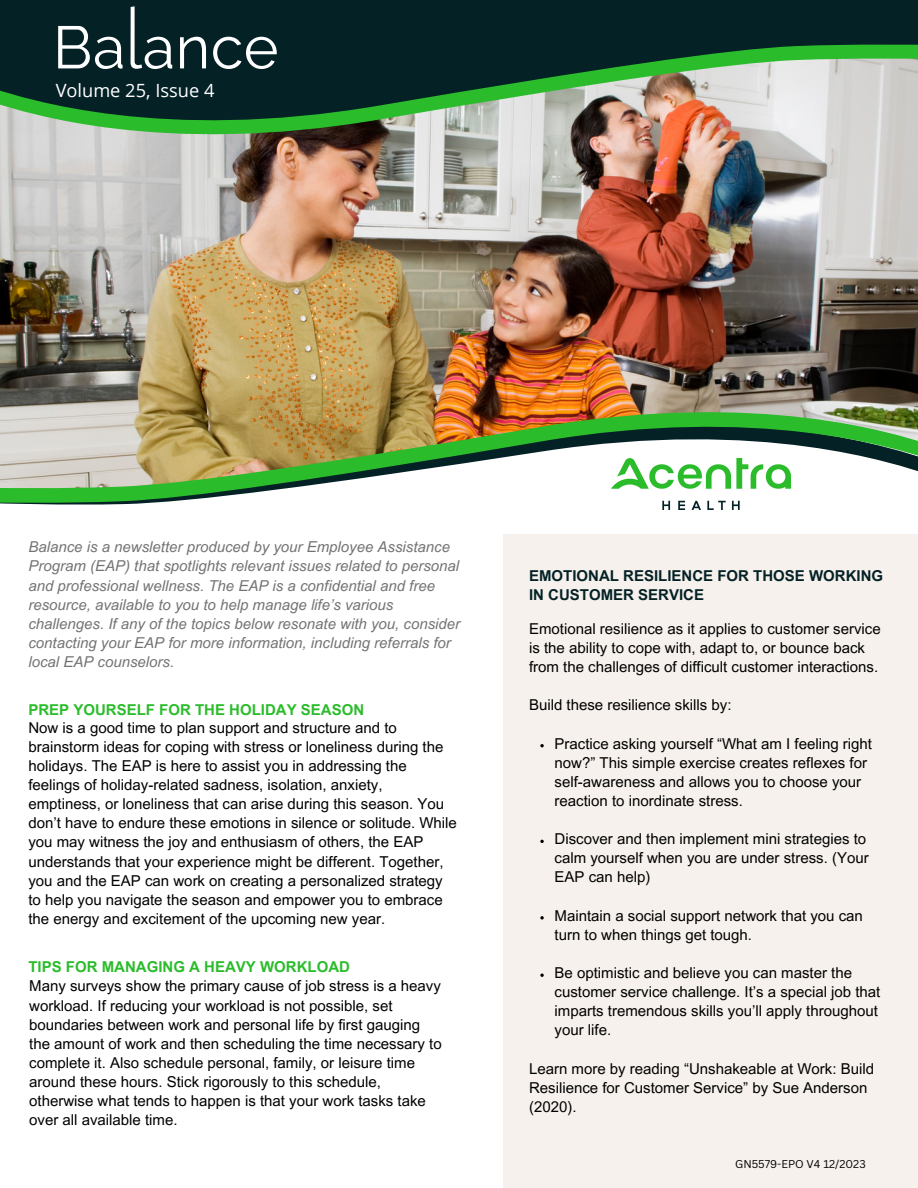
<style>
.page{position:relative;width:918px;height:1188px;background:#fff}
.page>*{position:absolute;margin:0;border:0;box-sizing:border-box;transform-origin:0 0}
.t1{font:18.3px "Open Sans";color:#fff}
.t2{font:15px/19.2px "Arial MT Pro";color:#000}
.t3{font:italic 15px/19.2px "Arial MT Pro";color:#737373}
.t4{font:700 15px "Arial MT Pro";color:#2bbc2b}
.t5{font:700 15px/19.2px "Arial MT Pro";color:#042126}
.t6{font:11.1px "Canva Sans";color:#000}
</style>
<div class="page">
<img style="left:0;top:134px;width:918px;height:278px">
<svg style="left:0;top:120px;width:918px;height:14px;background:#9bb089"></svg>
<svg style="left:0;top:0;width:918px;height:120px;background:#365549"></svg>
<img style="left:0;top:412px;width:918px;height:92px">
<div style="left:503px;top:534px;width:415px;height:654px;background:#f6f1ec"></div>
<svg style="left:58px;top:6px;width:219px;height:63px;background:#31494d"></svg>
<img style="left:612px;top:459px;width:179px;height:50px">
<svg style="left:540px;top:744px;width:4px;height:3px"></svg>
<svg style="left:540px;top:840px;width:4px;height:3px"></svg>
<svg style="left:540px;top:916px;width:4px;height:4px"></svg>
<svg style="left:540px;top:974px;width:4px;height:3px"></svg>
<p class="t1" style="left:56px;top:78px;width:160px">Volume 25, Issue 4</p>
<p class="t3" style="left:28px;top:539px;width:433px">Balance is a newsletter produced by your Employee Assistance Program (EAP) that spotlights relevant issues related to personal and professional wellness. The EAP is a confidential and free resource, available to you to help manage life’s various challenges. If any of the topics below resonate with you, consider contacting your EAP for more information, including referrals for local EAP counselors.</p>
<p class="t4" style="left:28px;top:704px;width:337px">PREP YOURSELF FOR THE HOLIDAY SEASON</p>
<p class="t2" style="left:28px;top:720px;width:430px">Now is a good time to plan support and structure and to brainstorm ideas for coping with stress or loneliness during the holidays. The EAP is here to assist you in addressing the feelings of holiday-related sadness, isolation, anxiety, emptiness, or loneliness that can arise during this season. You don’t have to endure these emotions in silence or solitude. While you may witness the joy and enthusiasm of others, the EAP understands that your experience might be different. Together, you and the EAP can work on creating a personalized strategy to help you navigate the season and empower you to embrace the energy and excitement of the upcoming new year.</p>
<p class="t4" style="left:28px;top:961px;width:323px">TIPS FOR MANAGING A HEAVY WORKLOAD</p>
<p class="t2" style="left:29px;top:978px;width:414px">Many surveys show the primary cause of job stress is a heavy workload. If reducing your workload is not possible, set boundaries between work and personal life by first gauging the amount of work and then scheduling the time necessary to complete it. Also schedule personal, family, or leisure time around these hours. Stick rigorously to this schedule, otherwise what tends to happen is that your work tasks take over all available time.</p>
<p class="t5" style="left:529px;top:568px;width:356px">EMOTIONAL RESILIENCE FOR THOSE WORKING<br>IN CUSTOMER SERVICE</p>
<p class="t2" style="left:529px;top:621px;width:353px">Emotional resilience as it applies to customer service is the ability to cope with, adapt to, or bounce back from the challenges of difficult customer interactions.</p>
<p class="t2" style="left:529px;top:697px;width:204px">Build these resilience skills by:</p>
<p class="t2" style="left:555px;top:736px;width:319px">Practice asking yourself “What am I feeling right now?” This simple exercise creates reflexes for self-awareness and allows you to choose your reaction to inordinate stress.</p>
<p class="t2" style="left:555px;top:831px;width:316px">Discover and then implement mini strategies to calm yourself when you are under stress. (Your<br>EAP can help)</p>
<p class="t2" style="left:555px;top:908px;width:310px">Maintain a social support network that you can turn to when things get tough.</p>
<p class="t2" style="left:555px;top:965px;width:327px">Be optimistic and believe you can master the customer service challenge. It’s a special job that imparts tremendous skills you’ll apply throughout your life.</p>
<p class="t2" style="left:529px;top:1061px;width:347px">Learn more by reading “Unshakeable at Work: Build<br>Resilience for Customer Service” by Sue Anderson (2020).</p>
<p class="t6" style="left:735px;top:1156px;width:132px">GN5579-EPO V4 12/2023</p>
</div>
